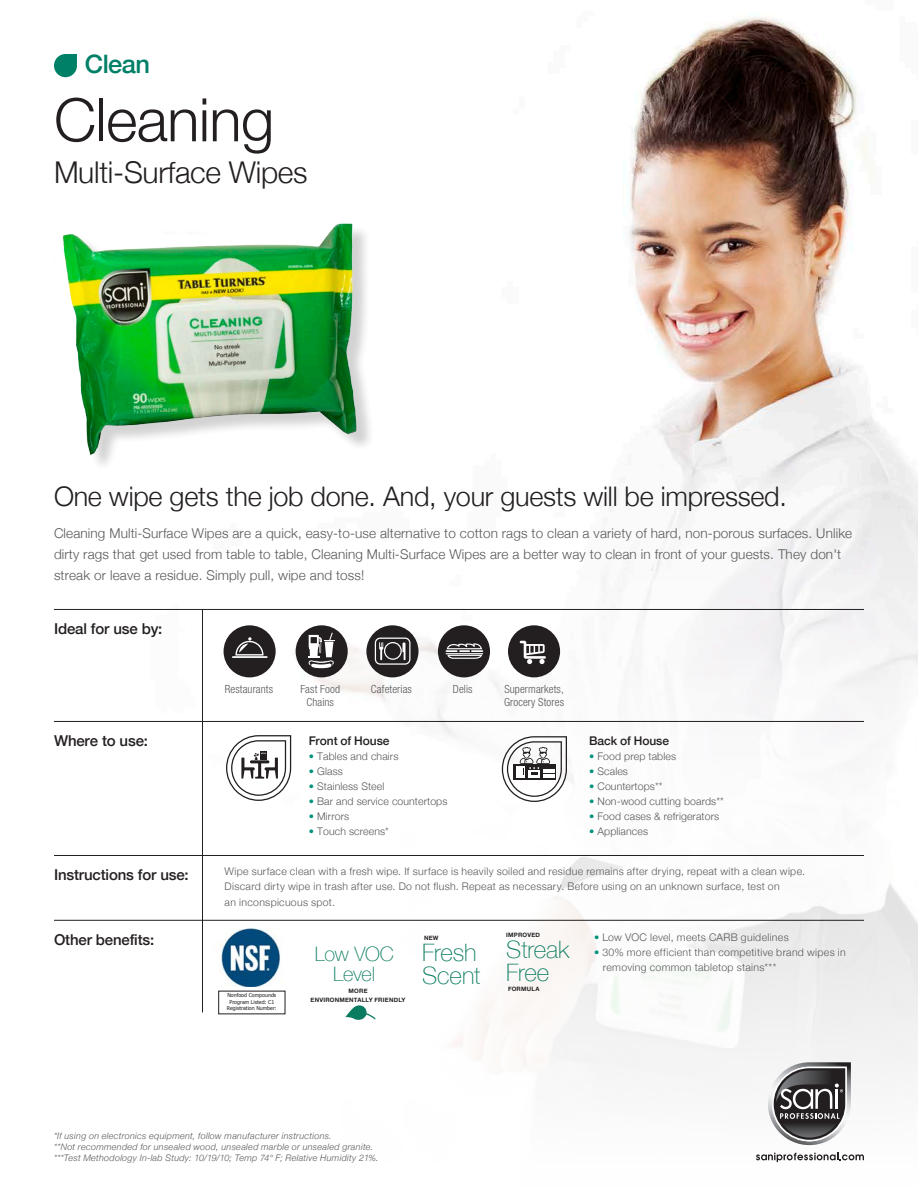
<style>
.page{position:relative;width:918px;height:1188px;background:#fff}
.page>*{position:absolute;margin:0;border:0;box-sizing:border-box;transform-origin:0 0}
.BODY_COPY{font:300 60px "Helvetica Neue";letter-spacing:-.01em;color:#231f20}
.BODY_COPY-2{font:300 30px "Helvetica Neue";letter-spacing:-.01em;color:#231f20}
.t1{font:300 27px "Helvetica Neue";letter-spacing:-.01em;color:#231f20}
.BODY_COPY-3{font:500 25.35px "Helvetica Neue";letter-spacing:-.02em;color:#008066}
.t2{font:100 24px "Helvetica Neue";letter-spacing:-.005em;color:#0c7c61}
.t3{font:100 19.95px "Helvetica Neue";letter-spacing:-.015em;color:#0c7c61}
.t4{font:500 15px "Helvetica Neue";letter-spacing:-.01em;color:#231f20}
.BODY_COPY-4{font:300 13.5px/21px "Helvetica Neue";letter-spacing:.01em;color:#57585a}
.t5{font:500 12px "Helvetica Neue";letter-spacing:-.005em;color:#231f20}
.BODY_COPY-5{font:300 condensed 11.25px/13.5px "Helvetica Neue";letter-spacing:.01em;color:#57585a;text-align:center}
.BODY_COPY-6{font:300 10.5px/15px "Helvetica Neue";letter-spacing:.03em;color:#57585a}
.BODY_COPY-7{font:300 10.5px "Helvetica Neue";letter-spacing:.01em;color:#57585a}
.t6{font:italic 300 9px "Helvetica Neue";letter-spacing:.035em;color:#57585a}
.t7{font:700 6px "Helvetica Neue";letter-spacing:.04em;color:#231f20}
.t8{font:5.25px/6.4px "Tahoma";color:#231f20;text-align:center}
.s1{color:#03927c}
</style>
<div class="page">
<img style="left:64px;top:16px;width:847px;height:456px">
<svg style="left:54px;top:54px;width:23px;height:23px"></svg>
<hr style="left:54px;top:721px;width:810px;height:1px;background:#231f20">
<hr style="left:54px;top:609px;width:810px;height:1px;background:#231f20">
<hr style="left:202px;top:609px;width:1px;height:403px;background:#231f20">
<hr style="left:54px;top:855px;width:810px;height:1px;background:#231f20">
<hr style="left:54px;top:920px;width:810px;height:1px;background:#231f20">
<svg style="left:226px;top:735px;width:65px;height:66px"></svg>
<svg style="left:502px;top:736px;width:65px;height:66px"></svg>
<div style="left:508px;top:625px;width:52px;height:52px;background:#231f20;border-radius:50%"></div>
<svg style="left:520px;top:641px;width:26px;height:23px"></svg>
<svg style="left:768px;top:1062px;width:83px;height:83px"></svg>
<svg style="left:756px;top:1153px;width:108px;height:9px"></svg>
<div style="left:60px;top:225px;width:315px;height:247px;background:#fff"></div>
<img style="left:63px;top:216px;width:315px;height:246px">
<svg style="left:345px;top:1005px;width:31px;height:15px"></svg>
<div style="left:224px;top:625px;width:52px;height:52px;background:#231f20;border-radius:50%"></div>
<hr style="left:232px;top:656px;width:36px;height:2px;background:#fff">
<svg style="left:235px;top:637px;width:28px;height:19px"></svg>
<div style="left:366px;top:625px;width:53px;height:52px;background:#231f20;border-radius:50%"></div>
<svg style="left:375px;top:638px;width:35px;height:27px"></svg>
<div style="left:438px;top:625px;width:52px;height:52px;background:#231f20;border-radius:50%"></div>
<svg style="left:446px;top:643px;width:37px;height:16px"></svg>
<hr style="left:446px;top:653px;width:37px;height:1px;background:#fff">
<div style="left:296px;top:625px;width:52px;height:52px;background:#231f20;border-radius:50%"></div>
<svg style="left:308px;top:633px;width:26px;height:36px"></svg>
<img style="left:220px;top:928px;width:60px;height:59px">
<p class="BODY_COPY-3" style="left:85px;top:44px;width:67px">Clean</p>
<p class="BODY_COPY" style="left:54px;top:72px;width:222px">Cleaning</p>
<p class="BODY_COPY-2" style="left:54px;top:148px;width:255px">Multi-Surface Wipes</p>
<p class="t1" style="left:54px;top:474px;width:734px">One wipe gets the job done. And, your guests will be impressed.</p>
<p class="BODY_COPY-4" style="left:54px;top:522px;width:800px">Cleaning Multi-Surface Wipes are a quick, easy-to-use alternative to cotton rags to clean a variety of hard, non-porous surfaces. Unlike dirty rags that get used from table to table, Cleaning Multi-Surface Wipes are a better way to clean in front of your guests. They don't streak or leave a residue. Simply pull, wipe and toss!</p>
<p class="t4" style="left:54px;top:617px;width:110px">Ideal for use by:</p>
<p class="BODY_COPY-5" style="left:225px;top:682px;width:50px">Restaurants</p>
<p class="BODY_COPY-5" style="left:300px;top:682px;width:41px">Fast Food<br>Chains</p>
<p class="BODY_COPY-5" style="left:371px;top:682px;width:43px">Cafeterias</p>
<p class="BODY_COPY-5" style="left:453px;top:682px;width:21px">Delis</p>
<p class="BODY_COPY-5" style="left:504px;top:682px;width:61px;text-align:left">Supermarkets,<br>Grocery Stores</p>
<p class="t4" style="left:54px;top:728px;width:96px">Where to use:</p>
<p class="t5" style="left:309px;top:731px;width:82px">Front of House</p>
<p class="BODY_COPY-7" style="left:309px;top:747px;width:91px"><span class="s1">•</span> Tables and chairs</p>
<p class="BODY_COPY-6" style="left:309px;top:763px;width:36px"><span class="s1">•</span> Glass</p>
<p class="BODY_COPY-7" style="left:309px;top:777px;width:77px"><span class="s1">•</span> Stainless Steel</p>
<p class="BODY_COPY-7" style="left:309px;top:792px;width:140px"><span class="s1">•</span> Bar and service countertops</p>
<p class="BODY_COPY-7" style="left:309px;top:807px;width:42px"><span class="s1">•</span> Mirrors</p>
<p class="BODY_COPY-7" style="left:309px;top:822px;width:82px"><span class="s1">•</span> Touch screens*</p>
<p class="t5" style="left:589px;top:731px;width:82px">Back of House</p>
<p class="BODY_COPY-7" style="left:589px;top:747px;width:88px"><span class="s1">•</span> Food prep tables</p>
<p class="BODY_COPY-6" style="left:589px;top:763px;width:40px"><span class="s1">•</span> Scales</p>
<p class="BODY_COPY-7" style="left:589px;top:777px;width:75px"><span class="s1">•</span> Countertops**</p>
<p class="BODY_COPY-7" style="left:589px;top:792px;width:136px"><span class="s1">•</span> Non-wood cutting boards**</p>
<p class="BODY_COPY-7" style="left:589px;top:807px;width:132px"><span class="s1">•</span> Food cases &amp; refrigerators</p>
<p class="BODY_COPY-7" style="left:589px;top:822px;width:60px"><span class="s1">•</span> Appliances</p>
<p class="t4" style="left:54px;top:862px;width:136px">Instructions for use:</p>
<p class="BODY_COPY-6" style="left:225px;top:864px;width:582px">Wipe surface clean with a fresh wipe. If surface is heavily soiled and residue remains after drying, repeat with a clean wipe.<br>Discard dirty wipe in trash after use. Do not flush. Repeat as necessary. Before using on an unknown surface, test on<br>an inconspicuous spot.</p>
<p class="t4" style="left:54px;top:927px;width:102px">Other benefits:</p>
<p class="t8" style="left:227px;top:992px;width:51px">Nonfood Compounds<br>Program Listed: C1<br>Registration Number:</p>
<p class="t3" style="left:315px;top:938px;width:81px">Low VOC</p>
<p class="t3" style="left:333px;top:958px;width:43px">Level</p>
<p class="t7" style="left:349px;top:986px;width:20px">MORE</p>
<p class="t7" style="left:311px;top:995px;width:97px">ENVIRONMENTALLY FRIENDLY</p>
<p class="t7" style="left:424px;top:933px;width:16px">NEW</p>
<p class="t2" style="left:422px;top:935px;width:56px">Fresh</p>
<p class="t2" style="left:422px;top:957px;width:60px">Scent</p>
<p class="t7" style="left:506px;top:930px;width:35px">IMPROVED</p>
<p class="t2" style="left:506px;top:932px;width:65px">Streak</p>
<p class="t2" style="left:506px;top:954px;width:45px">Free</p>
<p class="t7" style="left:508px;top:984px;width:33px">FORMULA</p>
<p class="BODY_COPY-6" style="left:594px;top:929px;width:196px"><span class="s1">•</span> Low VOC level, meets CARB guidelines</p>
<p class="BODY_COPY-6" style="left:603px;top:944px;width:244px;text-indent:-9px"><span class="s1">•</span> 30% more efficient than competitive brand wipes in removing common tabletop stains***</p>
<p class="t6" style="left:54px;top:1129px;width:279px">*If using on electronics equipment, follow manufacturer instructions.</p>
<p class="t6" style="left:54px;top:1140px;width:321px">**Not recommended for unsealed wood, unsealed marble or unsealed granite.</p>
<p class="t6" style="left:54px;top:1151px;width:326px">***Test Methodology In-lab Study: 10/19/10; Temp 74° F; Relative Humidity 21%.</p>
</div>
